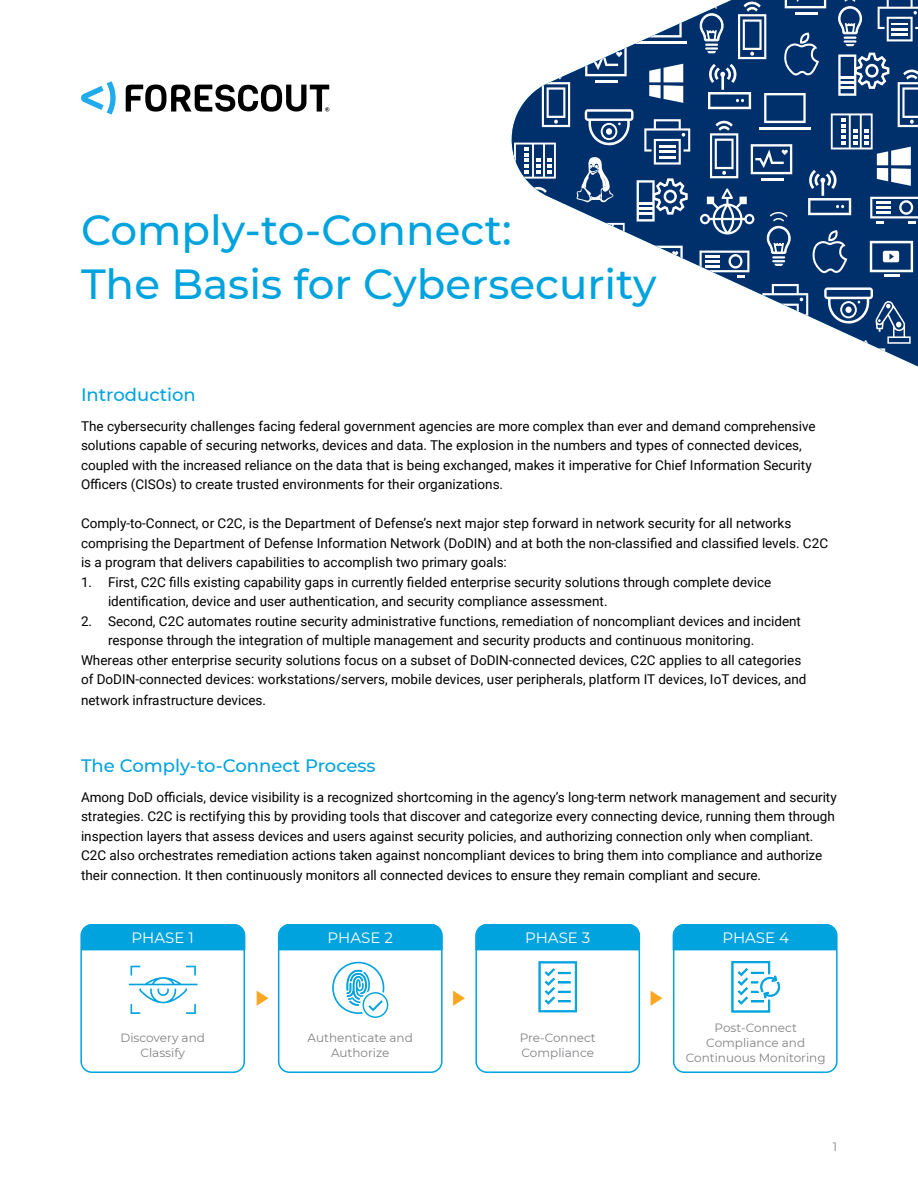
<style>
.page{position:relative;width:918px;height:1188px;background:#fff}
.page>*{position:absolute;margin:0;border:0;box-sizing:border-box;transform-origin:0 0}
.t1{font:500 42px/54px "Montserrat";color:#00a3de}
.t2{font:500 18px "Montserrat";color:#00a3de}
.t3{font:15px "Montserrat";color:#fff}
.t4{font:13.5px/19.5px "Roboto";color:#000}
.t5{font:12px/15px "Montserrat";color:#818285;text-align:center}
</style>
<div class="page">
<svg style="left:81px;top:81px;width:35px;height:34px"></svg>
<svg style="left:126px;top:84px;width:203px;height:28px"></svg>
<svg style="left:511px;top:14px;width:407px;height:352px"></svg>
<hr style="left:651px;top:280px;width:23px;height:2px;background:#fff">
<svg style="left:641px;top:246px;width:42px;height:30px"></svg>
<svg style="left:542px;top:69px;width:28px;height:58px"></svg>
<svg style="left:514px;top:143px;width:42px;height:36px"></svg>
<hr style="left:595px;top:80px;width:23px;height:3px;background:#fff">
<svg style="left:585px;top:46px;width:42px;height:30px"></svg>
<svg style="left:637px;top:178px;width:51px;height:44px"></svg>
<svg style="left:644px;top:119px;width:46px;height:46px"></svg>
<svg style="left:585px;top:109px;width:48px;height:37px"></svg>
<svg style="left:524px;top:187px;width:28px;height:57px"></svg>
<svg style="left:640px;top:14px;width:42px;height:23px"></svg>
<hr style="left:635px;top:41px;width:52px;height:3px;background:#fff">
<svg style="left:583px;top:223px;width:42px;height:36px"></svg>
<svg style="left:824px;top:287px;width:87px;height:79px"></svg>
<svg style="left:762px;top:284px;width:46px;height:45px"></svg>
<svg style="left:577px;top:157px;width:36px;height:45px"></svg>
<svg style="left:699px;top:0;width:219px;height:277px;background:#2c5484"></svg>
<svg style="left:649px;top:64px;width:34px;height:39px"></svg>
<div style="left:80px;top:924px;width:165px;height:149px;border:2px solid #00a3de;border-radius:11px"></div>
<div style="left:278px;top:924px;width:165px;height:149px;border:2px solid #00a3de;border-radius:11px"></div>
<div style="left:475px;top:924px;width:165px;height:149px;border:2px solid #00a3de;border-radius:11px"></div>
<div style="left:673px;top:924px;width:165px;height:149px;border:2px solid #00a3de;border-radius:11px"></div>
<div style="left:80px;top:924px;width:166px;height:27px;background:#00a3de"></div>
<div style="left:277px;top:924px;width:166px;height:27px;background:#00a3de"></div>
<div style="left:475px;top:924px;width:166px;height:27px;background:#00a3de"></div>
<div style="left:672px;top:924px;width:166px;height:27px;background:#00a3de"></div>
<svg style="left:129px;top:966px;width:69px;height:48px"></svg>
<svg style="left:332px;top:962px;width:56px;height:56px"></svg>
<svg style="left:538px;top:961px;width:39px;height:51px"></svg>
<svg style="left:731px;top:961px;width:50px;height:52px"></svg>
<svg style="left:257px;top:991px;width:11px;height:15px"></svg>
<svg style="left:453px;top:991px;width:12px;height:15px"></svg>
<svg style="left:651px;top:991px;width:11px;height:15px"></svg>
<h1 class="t1" style="left:81px;top:201px;width:577px">Comply-to-Connect:<br>The Basis for Cybersecurity</h1>
<h2 class="t2" style="left:81px;top:382px;width:116px">Introduction</h2>
<p class="t4" style="left:81px;top:416px;width:736px">The cybersecurity challenges facing federal government agencies are more complex than ever and demand comprehensive solutions capable of securing networks, devices and data. The explosion in the numbers and types of connected devices, coupled with the increased reliance on the data that is being exchanged, makes it imperative for Chief Information Security Officers (CISOs) to create trusted environments for their organizations.</p>
<p class="t4" style="left:81px;top:513px;width:749px">Comply-to-Connect, or C2C, is the Department of Defense’s next major step forward in network security for all networks comprising the Department of Defense Information Network (DoDIN) and at both the non-classified and classified levels. C2C is a program that delivers capabilities to accomplish two primary goals:</p>
<p class="t4" style="left:108px;top:572px;width:665px;text-indent:-27px">1. First, C2C fills existing capability gaps in currently fielded enterprise security solutions through complete device identification, device and user authentication, and security compliance assessment.</p>
<p class="t4" style="left:81px;top:611px;width:722px">2. Second, C2C automates routine security administrative functions, remediation of noncompliant devices and incident</p>
<p class="t4" style="left:108px;top:630px;width:648px">response through the integration of multiple management and security products and continuous monitoring.</p>
<p class="t4" style="left:81px;top:650px;width:722px">Whereas other enterprise security solutions focus on a subset of DoDIN-connected devices, C2C applies to all categories</p>
<p class="t4" style="left:81px;top:669px;width:727px">of DoDIN-connected devices: workstations/servers, mobile devices, user peripherals, platform IT devices, IoT devices, and</p>
<p class="t4" style="left:81px;top:690px;width:187px">network infrastructure devices.</p>
<h2 class="t2" style="left:81px;top:753px;width:296px">The Comply-to-Connect Process</h2>
<p class="t4" style="left:81px;top:787px;width:757px">Among DoD officials, device visibility is a recognized shortcoming in the agency’s long-term network management and security strategies. C2C is rectifying this by providing tools that discover and categorize every connecting device, running them through inspection layers that assess devices and users against security policies, and authorizing connection only when compliant.<br>C2C also orchestrates remediation actions taken against noncompliant devices to bring them into compliance and authorize their connection. It then continuously monitors all connected devices to ensure they remain compliant and secure.</p>
<p class="t3" style="left:132px;top:927px;width:64px">PHASE 1</p>
<p class="t3" style="left:328px;top:927px;width:67px">PHASE 2</p>
<p class="t3" style="left:525px;top:927px;width:67px">PHASE 3</p>
<p class="t3" style="left:722px;top:927px;width:68px">PHASE 4</p>
<p class="t5" style="left:120px;top:1029px;width:86px">Discovery and<br>Classify</p>
<p class="t5" style="left:308px;top:1029px;width:107px">Authenticate and<br>Authorize</p>
<p class="t5" style="left:520px;top:1029px;width:78px;text-align:left">Pre-Connect<br>Compliance</p>
<p class="t5" style="left:686px;top:1019px;width:141px">Post-Connect<br>Compliance and<br>Continuous Monitoring</p>
<p class="t5" style="left:833px;top:1138px;width:6px">1</p>
</div>
